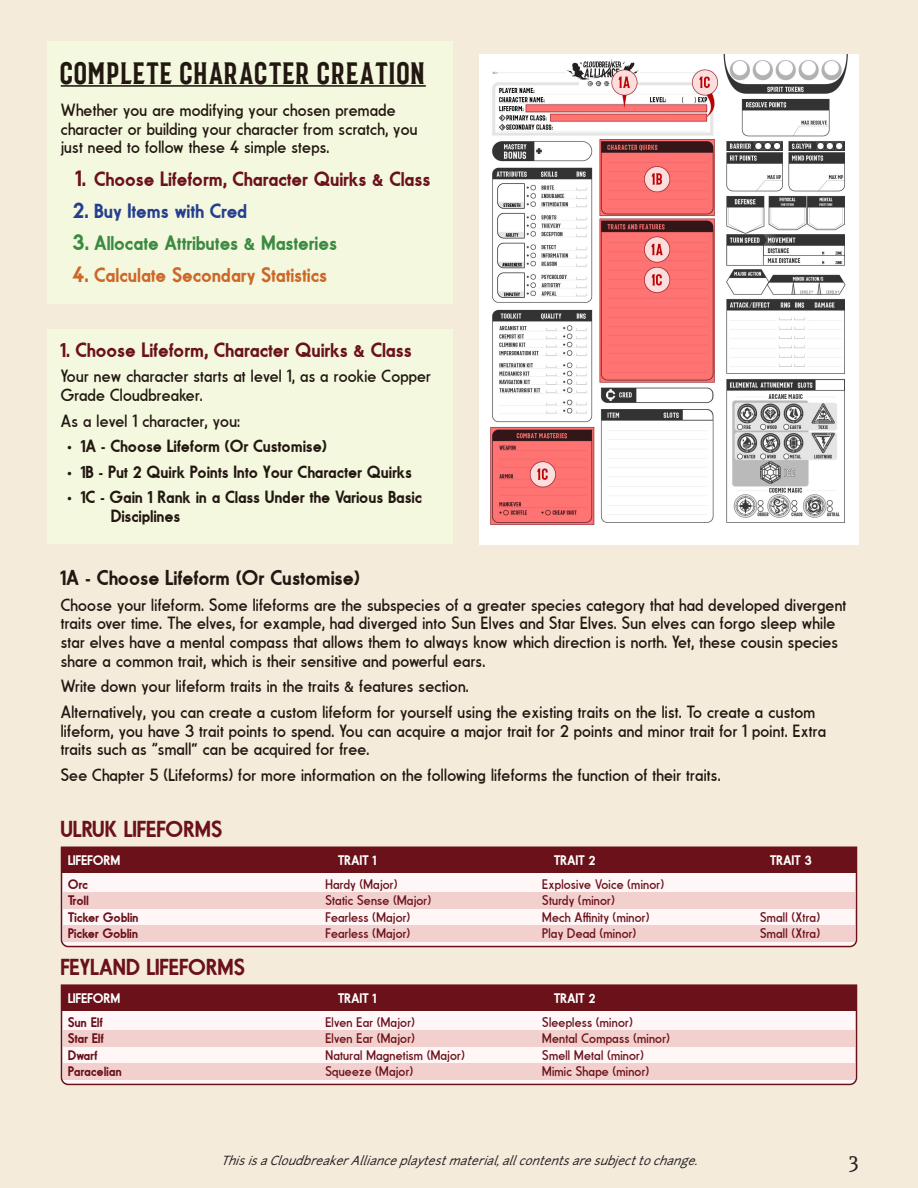
<style>
.page{position:relative;width:918px;height:1188px;background:#f4ebdb}
.page>*{position:absolute;margin:0;border:0;box-sizing:border-box;transform-origin:0 0}
.SUBTITLE{font:31.5px "Bonard";letter-spacing:.02em;color:#231811}
.SUBTITLE-2{font:22.5px "Fundamental Brigade Schwer";letter-spacing:.015em;color:#6b111a}
.Normal_paragraph{font:21px "Fundamental Brigade Schwer";letter-spacing:.015em;color:#231811}
.t1{font:21px "Andada";color:#231f20}
.SUBTITLE-3{font:20.25px "Fundamental Brigade Schwer";letter-spacing:.015em;color:#6b111a}
.SUBTITLE-4{font:20.25px "Fundamental Brigade Schwer";letter-spacing:.015em;color:#3b8a40}
.SUBTITLE-5{font:20.25px "Fundamental Brigade Schwer";letter-spacing:.015em;color:#cc6728}
.SUBTITLE-6{font:20.25px "Fundamental Brigade Schwer";letter-spacing:.015em;color:#253f8e}
.SUBTITLE-7{font:17.25px/18.8px "Fundamental Brigade";letter-spacing:.015em;color:#231811}
.Bullet_no_point{font:17.25px "Fundamental Brigade Schwer";letter-spacing:.015em;color:#231811}
.SUBTITLE-8{font:13.5px "Fundamental Brigade";letter-spacing:.015em;color:#6b111a}
.SUBTITLE-9{font:13.5px "Fundamental Brigade Schwer";letter-spacing:.015em;color:#6b111a}
.SUBTITLE-10{font:13.5px "Fundamental Brigade Schwer";letter-spacing:.015em;color:#fff}
.t2{font:italic 12px "Junction";color:#231f20}
.s1{font-size:22.5px}
.s2{font-family:"Fundamental Brigade"}
</style>
<div class="page">
<div style="left:47px;top:41px;width:406px;height:262px;background:#f4f8df"></div>
<div style="left:47px;top:329px;width:406px;height:215px;background:#f4f8df"></div>
<hr style="left:61px;top:85px;width:365px;height:2px;background:#231811">
<img style="left:479px;top:54px;width:379px;height:490px">
<svg style="left:60px;top:846px;width:798px;height:102px;background:#f5e7e8"></svg>
<svg style="left:60px;top:984px;width:798px;height:102px;background:#f4e7e7"></svg>
<div style="left:62px;top:847px;width:794px;height:26px;background:#6b111a"></div>
<div style="left:62px;top:985px;width:794px;height:26px;background:#6b111a"></div>
<div style="left:63px;top:893px;width:792px;height:16px;background:#f1d0cd"></div>
<div style="left:63px;top:1031px;width:792px;height:16px;background:#f1d0cd"></div>
<div style="left:63px;top:926px;width:792px;height:16px;background:#f1d0cd"></div>
<div style="left:63px;top:1064px;width:792px;height:16px;background:#f1d0cd"></div>
<p class="SUBTITLE" style="left:61px;top:58px;width:367px">COMPLETE CHARACTER CREATION</p>
<p class="SUBTITLE-7" style="left:61px;top:100px;width:358px">Whether you are modifying your chosen premade character or building your character from scratch, you just need to follow these 4 simple steps.</p>
<p class="SUBTITLE-3" style="left:76px;top:166px;width:356px"><span class="s1">1.</span> Choose Lifeform, Character Quirks &amp; Class</p>
<p class="SUBTITLE-6" style="left:73px;top:199px;width:176px"><span class="s1">2.</span> Buy Items with Cred</p>
<p class="SUBTITLE-4" style="left:73px;top:231px;width:266px"><span class="s1">3.</span> Allocate Attributes &amp; Masteries</p>
<p class="SUBTITLE-5" style="left:73px;top:263px;width:256px"><span class="s1">4.</span> Calculate Secondary Statistics</p>
<p class="SUBTITLE-3" style="left:61px;top:338px;width:352px">1. Choose Lifeform, Character Quirks &amp; Class</p>
<p class="SUBTITLE-7" style="left:61px;top:367px;width:372px">Your new character starts at level 1, as a rookie Copper<br>Grade Cloudbreaker.</p>
<p class="SUBTITLE-7" style="left:61px;top:411px;width:181px">As a level 1 character, you:</p>
<p class="Bullet_no_point" style="left:68px;top:436px;width:261px"><span class="s2">•</span> 1A - Choose Lifeform (Or Customise)</p>
<p class="Bullet_no_point" style="left:68px;top:461px;width:346px"><span class="s2">•</span> 1B - Put 2 Quirk Points Into Your Character Quirks</p>
<p class="Bullet_no_point" style="left:68px;top:487px;width:356px"><span class="s2">•</span> 1C - Gain 1 Rank in a Class Under the Various Basic</p>
<p class="Bullet_no_point" style="left:111px;top:505px;width:71px">Disciplines</p>
<p class="Normal_paragraph" style="left:61px;top:565px;width:300px">1A - Choose Lifeform (Or Customise)</p>
<p class="SUBTITLE-7" style="left:61px;top:595px;width:787px">Choose your lifeform. Some lifeforms are the subspecies of a greater species category that had developed divergent traits over time. The elves, for example, had diverged into Sun Elves and Star Elves. Sun elves can forgo sleep while star elves have a mental compass that allows them to always know which direction is north. Yet, these cousin species share a common trait, which is their sensitive and powerful ears.</p>
<p class="SUBTITLE-7" style="left:61px;top:677px;width:410px">Write down your lifeform traits in the traits &amp; features section.</p>
<p class="SUBTITLE-7" style="left:61px;top:702px;width:767px">Alternatively, you can create a custom lifeform for yourself using the existing traits on the list. To create a custom lifeform, you have 3 trait points to spend. You can acquire a major trait for 2 points and minor trait for 1 point. Extra traits such as “small” can be acquired for free.</p>
<p class="SUBTITLE-7" style="left:61px;top:765px;width:661px">See Chapter 5 (Lifeforms) for more information on the following lifeforms the function of their traits.</p>
<p class="SUBTITLE-2" style="left:61px;top:816px;width:163px">ULRUK LIFEFORMS</p>
<p class="SUBTITLE-10" style="left:68px;top:852px;width:54px">LIFEFORM</p>
<p class="SUBTITLE-10" style="left:338px;top:852px;width:40px">TRAIT 1</p>
<p class="SUBTITLE-10" style="left:554px;top:852px;width:43px">TRAIT 2</p>
<p class="SUBTITLE-10" style="left:770px;top:852px;width:43px">TRAIT 3</p>
<p class="SUBTITLE-9" style="left:68px;top:876px;width:21px">Orc</p>
<p class="SUBTITLE-9" style="left:68px;top:893px;width:22px">Troll</p>
<p class="SUBTITLE-9" style="left:68px;top:909px;width:72px">Ticker Goblin</p>
<p class="SUBTITLE-9" style="left:68px;top:926px;width:72px">Picker Goblin</p>
<p class="SUBTITLE-2" style="left:61px;top:953px;width:186px">FEYLAND LIFEFORMS</p>
<p class="SUBTITLE-8" style="left:325px;top:876px;width:73px">Hardy (Major)</p>
<p class="SUBTITLE-8" style="left:325px;top:893px;width:107px">Static Sense (Major)</p>
<p class="SUBTITLE-8" style="left:325px;top:909px;width:86px">Fearless (Major)</p>
<p class="SUBTITLE-8" style="left:325px;top:926px;width:86px">Fearless (Major)</p>
<p class="SUBTITLE-8" style="left:542px;top:876px;width:123px">Explosive Voice (minor)</p>
<p class="SUBTITLE-8" style="left:542px;top:893px;width:74px">Sturdy (minor)</p>
<p class="SUBTITLE-8" style="left:542px;top:909px;width:108px">Mech Affinity (minor)</p>
<p class="SUBTITLE-8" style="left:542px;top:926px;width:95px">Play Dead (minor)</p>
<p class="SUBTITLE-10" style="left:68px;top:990px;width:54px">LIFEFORM</p>
<p class="SUBTITLE-10" style="left:338px;top:990px;width:40px">TRAIT 1</p>
<p class="SUBTITLE-10" style="left:554px;top:990px;width:43px">TRAIT 2</p>
<p class="SUBTITLE-9" style="left:68px;top:1014px;width:36px">Sun Elf</p>
<p class="SUBTITLE-9" style="left:68px;top:1031px;width:37px">Star Elf</p>
<p class="SUBTITLE-9" style="left:68px;top:1047px;width:31px">Dwarf</p>
<p class="SUBTITLE-9" style="left:68px;top:1064px;width:55px">Paracelian</p>
<p class="SUBTITLE-8" style="left:325px;top:1014px;width:91px">Elven Ear (Major)</p>
<p class="SUBTITLE-8" style="left:325px;top:1031px;width:91px">Elven Ear (Major)</p>
<p class="SUBTITLE-8" style="left:325px;top:1047px;width:141px">Natural Magnetism (Major)</p>
<p class="SUBTITLE-8" style="left:325px;top:1064px;width:89px">Squeeze (Major)</p>
<p class="SUBTITLE-8" style="left:542px;top:1014px;width:92px">Sleepless (minor)</p>
<p class="SUBTITLE-8" style="left:542px;top:1031px;width:129px">Mental Compass (minor)</p>
<p class="SUBTITLE-8" style="left:542px;top:1047px;width:103px">Smell Metal (minor)</p>
<p class="SUBTITLE-8" style="left:542px;top:1064px;width:108px">Mimic Shape (minor)</p>
<p class="SUBTITLE-8" style="left:760px;top:909px;width:61px">Small (Xtra)</p>
<p class="SUBTITLE-8" style="left:760px;top:926px;width:61px">Small (Xtra)</p>
<p class="t2" style="left:221px;top:1153px;width:483px">ThisisaCloudbreakerAllianceplaytestmaterial,allcontentsaresubjecttochange.</p>
<p class="t1" style="left:848px;top:1150px;width:13px">3</p>
</div>
